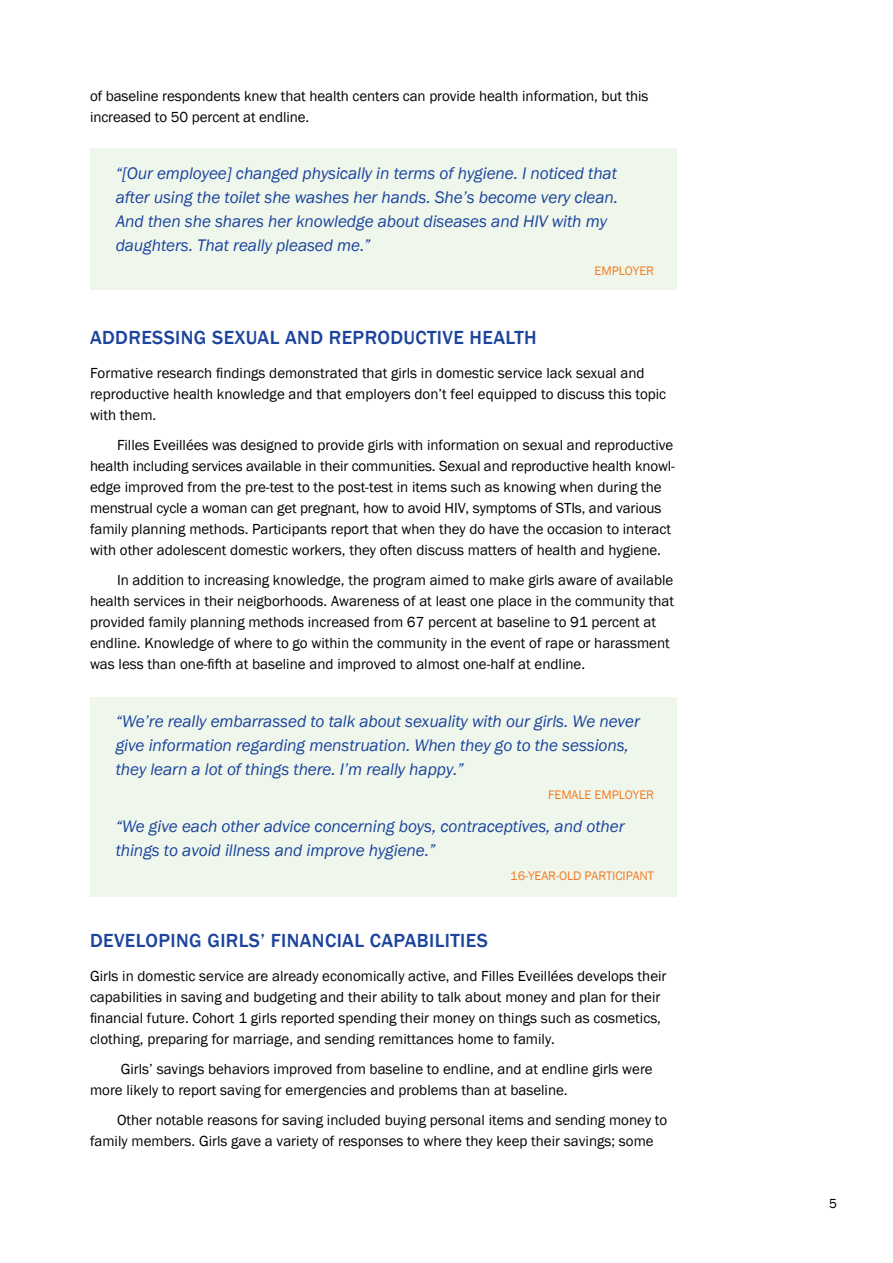
<style>
.page{position:relative;width:893px;height:1263px;background:#fff}
.page>*{position:absolute;margin:0;border:0;box-sizing:border-box;transform-origin:0 0}
.t1{font:500 19.5px "Franklin Gothic";letter-spacing:.02em;color:#1c449c}
.t2{font:italic 17.25px/24px "Franklin Gothic";letter-spacing:-.005em;color:#1c449c}
.t3{font:15px/21px "Franklin Gothic";color:#000}
.t4{font:13.5px "Franklin Gothic";color:#000}
.t5{font:12.75px "Franklin Gothic";letter-spacing:-.005em;color:#f47b20}
</style>
<div class="page">
<div style="left:90px;top:697px;width:587px;height:200px;background:#eff7ed"></div>
<div style="left:90px;top:148px;width:587px;height:142px;background:#eff7ed"></div>
<p class="t3" style="left:90px;top:85px;width:560px">of baseline respondents knew that health centers can provide health information, but this increased to 50 percent at endline.</p>
<p class="t2" style="left:116px;top:162px;width:504px">“[Our employee] changed physically in terms of hygiene. I noticed that after using the toilet she washes her hands. She’s become very clean.<br>And then she shares her knowledge about diseases and HIV with my daughters. That really pleased me.”</p>
<p class="t5" style="left:595px;top:263px;width:61px">EMPLOYER</p>
<h1 class="t1" style="left:90px;top:325px;width:14px">ADD</h1>
<h1 class="t1" style="left:128px;top:325px;width:410px">RESSING SEXUAL AND REPRODUCTIVE HEALTH</h1>
<p class="t3" style="left:90px;top:363px;width:578px">Formative research findings demonstrated that girls in domestic service lack sexual and reproductive health knowledge and that employers don’t feel equipped to discuss this topic with them.</p>
<p class="t3" style="left:90px;top:435px;width:586px;text-indent:27px">Filles Eveillées was designed to provide girls with information on sexual and reproductive health including services available in their communities. Sexual and reproductive health knowl&shy;edge improved from the pre-test to the post-test in items such as knowing when during the menstrual cycle a woman can get pregnant, how to avoid H IV, symptoms of STIs, and various family planning methods. Participants report that when they do have the occasion to interact with other adolescent domestic workers, they often discuss matters of health and hygiene.</p>
<p class="t3" style="left:90px;top:570px;width:585px;text-indent:27px">In addition to increasing knowledge, the program aimed to make girls aware of available health services in their neigborhoods. Awareness of at least one place in the community that provided family planning methods increased from 67 percent at baseline to 91 percent at endline. Knowledge of where to go within the community in the event of rape or harassment was less than one-fifth at baseline and improved to almost one-half at endline.</p>
<p class="t2" style="left:116px;top:709px;width:526px">“We’re really embarrassed to talk about sexuality with our girls. We never give information regarding menstruation. When they go to the sessions, they learn a lot of things there. I’m really happy.”</p>
<p class="t5" style="left:548px;top:786px;width:16px">Fema</p>
<p class="t5" style="left:578px;top:786px;width:25px">le emp</p>
<p class="t5" style="left:619px;top:786px;width:15px">loyer</p>
<p class="t2" style="left:116px;top:814px;width:510px">“We give each other advice concerning boys, contraceptives, and other things to avoid illness and improve hygiene.”</p>
<p class="t5" style="left:510px;top:867px;width:26px">16-year</p>
<p class="t5" style="left:556px;top:867px;width:100px">-old parti cipant</p>
<h1 class="t1" style="left:90px;top:928px;width:399px">DEVELOPING GIRLS’ FINANCIAL CAPABILITIES</h1>
<p class="t3" style="left:90px;top:966px;width:578px">Girls in domestic service are already economically active, and Filles Eveillées develops their capabilities in saving and budgeting and their ability to talk about money and plan for their financial future. Cohort 1 girls reported spending their money on things such as cosmetics, clothing, preparing for marriage, and sending remittances home to family.</p>
<p class="t3" style="left:90px;top:1059px;width:564px;text-indent:31px">Girls’ savings behaviors improved from baseline to endline, and at endline girls were more likely to report saving for emergencies and problems than at baseline.</p>
<p class="t3" style="left:90px;top:1110px;width:579px;text-indent:27px">Other notable reasons for saving included buying personal items and sending money to family members. Girls gave a variety of responses to where they keep their savings; some</p>
<p class="t4" style="left:829px;top:1195px;width:9px">5</p>
</div>
